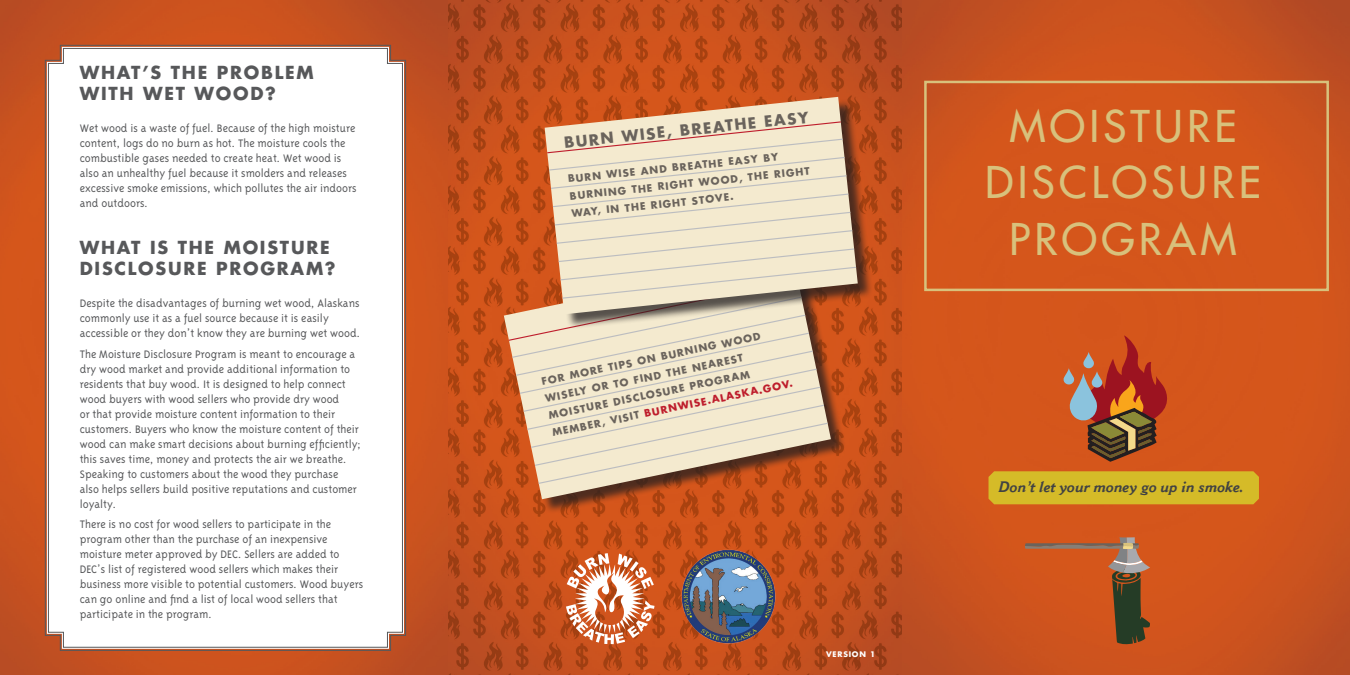
<style>
.page{position:relative;width:1350px;height:675px;background:#fff}
.page>*{position:absolute;margin:0;border:0;box-sizing:border-box;transform-origin:0 0}
.t1{font:500 42.5px/56.8px "Futura Std";letter-spacing:.1em;color:#d8c17c;text-align:center}
.t2{font:700 17.5px/21px "Futura Std";letter-spacing:.1em;color:#57585a}
.t3{font:italic 700 15px "Cantoria MT Std";color:#414243}
.t4{font:700 15px "Futura Std";color:#6a635c}
.t5{font:300 12.5px/15px "Triplex";color:#57585a}
.t6{font:700 10px/17.6px "Futura Std";color:#6a635c}
.t7{font:700 7.5px "Futura Std";letter-spacing:.1em;color:#fff}
.s1{color:#be1d2c}
</style>
<div class="page">
<img style="left:0;top:0;width:1350px;height:675px">
<div style="left:989px;top:471px;width:270px;height:33px;background:#d5bb28"></div>
<svg style="left:1025px;top:537px;width:125px;height:108px;background:#b45728"></svg>
<div style="left:924px;top:81px;width:405px;height:210px;border:2px solid #d8c17c"></div>
<svg style="left:566px;top:553px;width:89px;height:91px"></svg>
<img style="left:681px;top:548px;width:96px;height:96px">
<div style="left:506px;top:258px;width:340px;height:256px;background:#231f20;opacity:.75"></div>
<svg style="left:504px;top:255px;width:327px;height:244px;background:#bf5c2b"></svg>
<div style="left:547px;top:99px;width:326px;height:231px;background:#231f20;opacity:.75"></div>
<svg style="left:545px;top:97px;width:313px;height:217px;background:#d3865a"></svg>
<svg style="left:508px;top:121px;width:349px;height:364px;background:#e1c4a7"></svg>
<svg style="left:1063px;top:335px;width:109px;height:127px;background:#af532f"></svg>
<svg style="left:45px;top:45px;width:361px;height:606px"></svg>
<svg style="left:48px;top:48px;width:355px;height:600px"></svg>
<h2 class="t2" style="left:80px;top:62px;width:235px">WHAT’S THE PROBLEM<br>WITH WET WOOD?</h2>
<p class="t5" style="left:80px;top:120px;width:278px">Wet wood is a waste of fuel. Because of the high moisture content, logs do no burn as hot. The moisture cools the combustible gases needed to create heat. Wet wood is also an unhealthy fuel because it smolders and releases excessive smoke emissions, which pollutes the air indoors and outdoors.</p>
<h2 class="t2" style="left:80px;top:237px;width:257px">WHAT IS THE MOISTURE<br>DISCLOSURE PROGRAM?</h2>
<p class="t5" style="left:80px;top:296px;width:282px">Despite the disadvantages of burning wet wood, Alaskans commonly use it as a fuel source because it is easily accessible or they don’t know they are burning wet wood.</p>
<p class="t5" style="left:80px;top:346px;width:283px">The Moisture Disclosure Program is meant to encourage a dry wood market and provide additional information to residents that buy wood. It is designed to help connect wood buyers with wood sellers who provide dry wood<br>or that provide moisture content information to their customers. Buyers who know the moisture content of their wood can make smart decisions about burning efficiently; this saves time, money and protects the air we breathe.<br>Speaking to customers about the wood they purchase<br>also helps sellers build positive reputations and customer loyalty.</p>
<p class="t5" style="left:80px;top:517px;width:285px">There is no cost for wood sellers to participate in the program other than the purchase of an inexpensive moisture meter approved by DEC. Sellers are added to DEC’s list of registered wood sellers which makes their business more visible to potential customers. Wood buyers can go online and find a list of local wood sellers that participate in the program.</p>
<p class="t4" style="left:563px;top:133px;width:247px;rotate:-6deg">BURN WISE, BREATHE EASY</p>
<p class="t6" style="left:567px;top:170px;width:243px;rotate:-6deg">BURN WISE AND BREATHE EASY BY<br>BURNING THE RIGHT WOOD, THE RIGHT<br>WAY, IN THE RIGHT STOVE.</p>
<p class="t6" style="left:540px;top:373px;width:247px;rotate:-12deg">FOR MORE TIPS ON BURNING WOOD<br>WISELY OR TO FIND THE NEAREST<br>MOISTURE DISCLOSURE PROGRAM<br>MEMBER, VISIT <span class="s1">BURNWISE.ALASKA.GOV.</span></p>
<p class="t7" style="left:826px;top:649px;width:50px">VERSION 1</p>
<h1 class="t1" style="left:985px;top:98px;width:277px">MOISTURE<br>DISCLOSURE<br>PROGRAM</h1>
<p class="t3" style="left:999px;top:478px;width:248px">Don’t let your money go up in smoke.</p>
</div>
